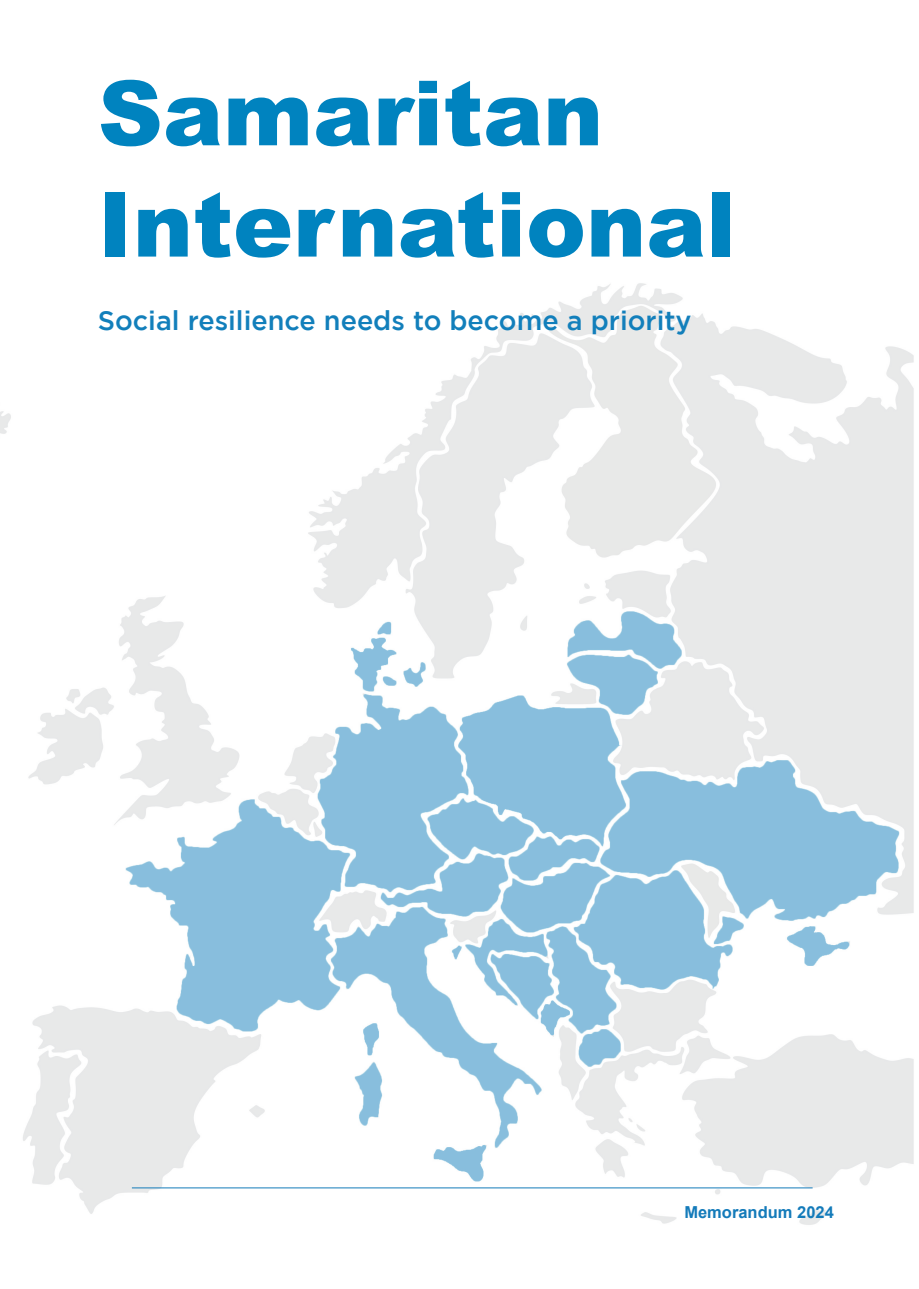
<style>
.page{position:relative;width:919px;height:1289px;background:#fff}
.page>*{position:absolute;margin:0;border:0;box-sizing:border-box;transform-origin:0 0}
.t1{font:900 90px/111.3px "Arial";color:#0083bf}
.t2{font:500 27px "Gotham";color:#127fbb}
.t3{font:700 16.5px "Arial";color:#147bba}
</style>
<div class="page">
<img style="left:0;top:283px;width:914px;height:942px">
<hr style="left:132px;top:1187px;width:680px;height:1px;background:#147bba">
<h1 class="t1" style="left:98px;top:55px;width:639px">Samaritan<br>International</h1>
<p class="t2" style="left:98px;top:305px;width:595px">Social resilience needs to become a priority</p>
<p class="t3" style="left:684px;top:1200px;width:151px">Memorandum 2024</p>
</div>
